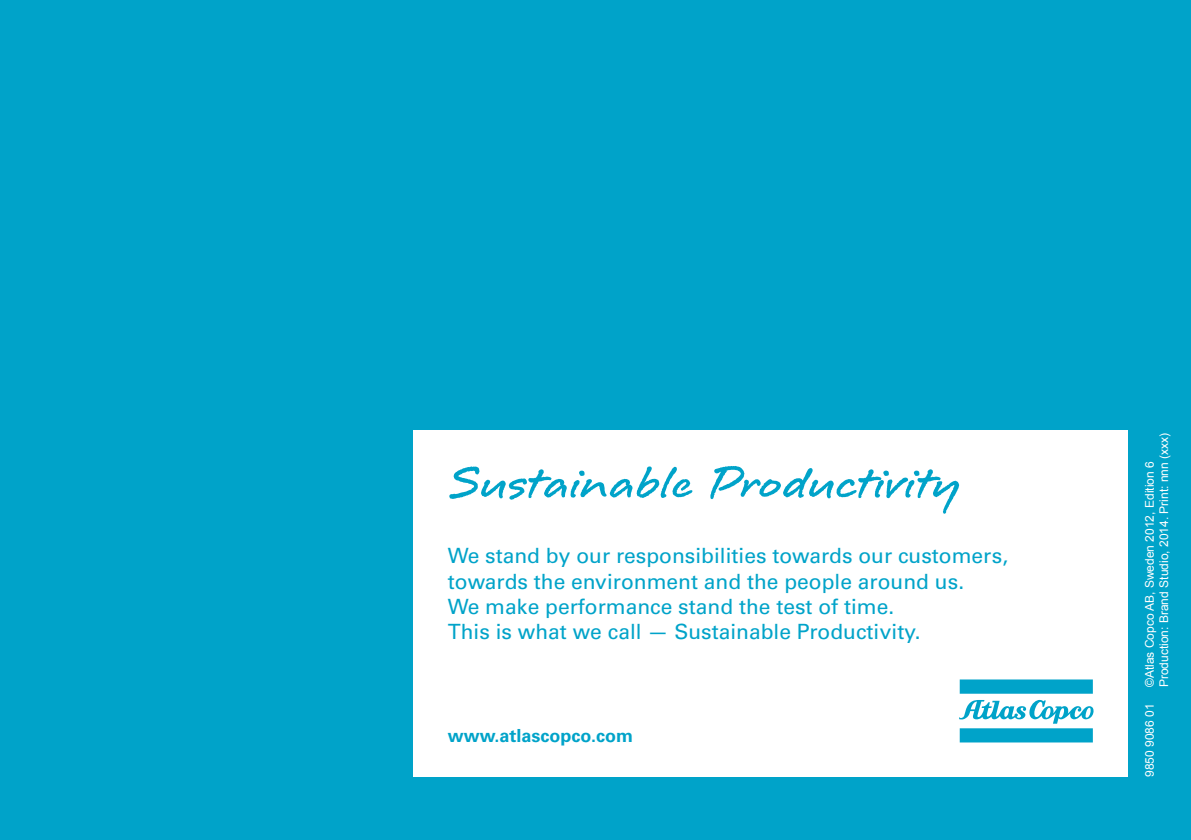
<style>
.page{position:relative;width:1191px;height:840px;background:#fff}
.page>*{position:absolute;margin:0;border:0;box-sizing:border-box;transform-origin:0 0}
.t1{font:21px/25.2px "Univers LT Std";color:#00a3c9}
.t2{font:700 18px "Univers LT Std";color:#00a3c9}
.t3{font:12px/14.4px "Arial";color:#fff}
</style>
<div class="page">
<div style="left:0;top:0;width:1191px;height:839px;background:#00a3c9"></div>
<div style="left:413px;top:430px;width:715px;height:346px;background:#fff"></div>
<svg style="left:959px;top:679px;width:133px;height:14px;background:#0aa6cb"></svg>
<svg style="left:959px;top:699px;width:134px;height:43px"></svg>
<svg style="left:449px;top:466px;width:243px;height:33px"></svg>
<svg style="left:710px;top:466px;width:249px;height:48px"></svg>
<p class="t1" style="left:448px;top:543px;width:562px">We stand by our responsibilities towards our customers, towards the environment and the people around us.<br>We make performance stand the test of time.<br>This is what we call — Sustainable Productivity.</p>
<p class="t2" style="left:448px;top:725px;width:187px">www.atlascopco.com</p>
<p class="t3" style="left:1142px;top:687px;width:256px;rotate:-90deg">©Atlas Copco AB, Sweden 2012, Edition 6<br>Production: Brand Studio, 2014. Print: nnn (xxx)</p>
<p class="t3" style="left:1142px;top:776px;width:75px;rotate:-90deg">9850 9086 01</p>
</div>
